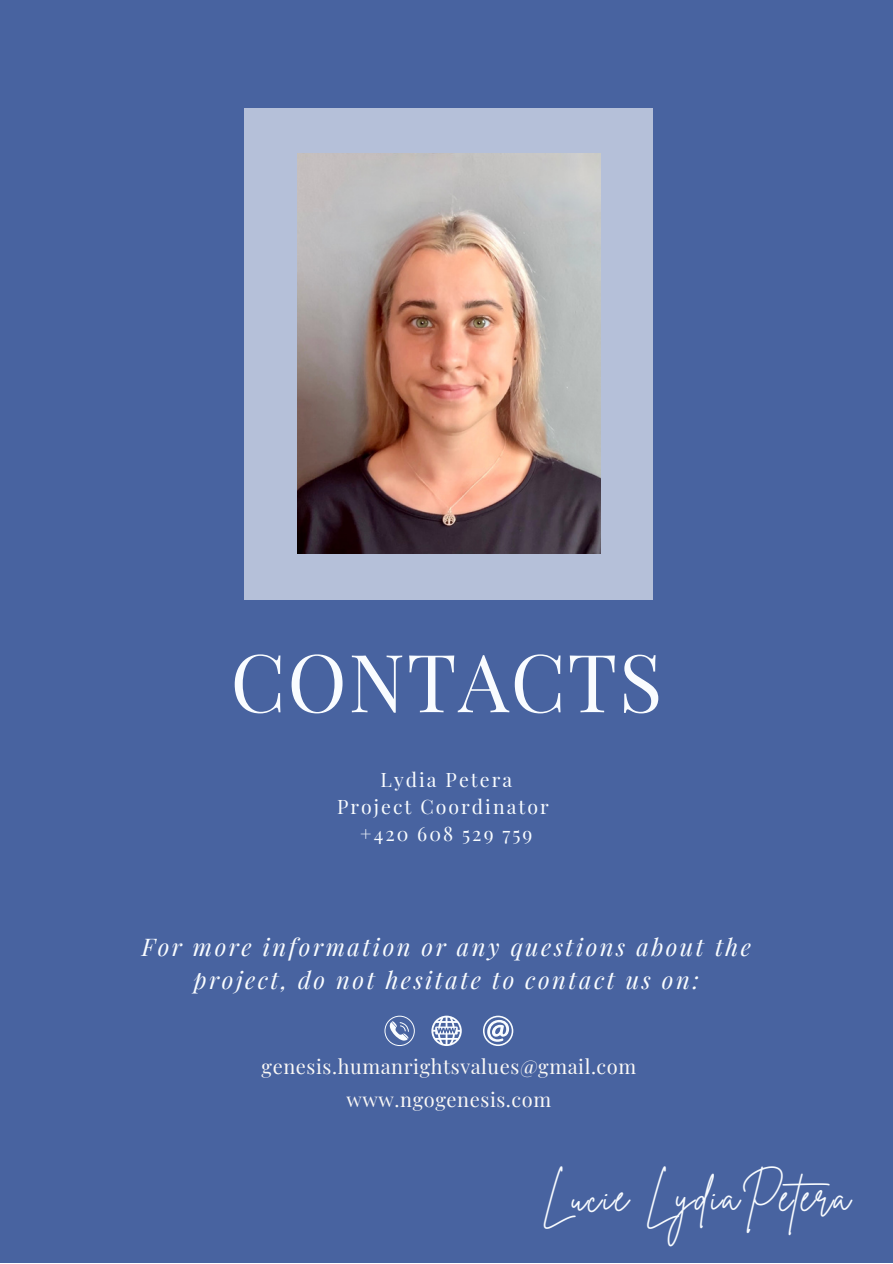
<style>
.page{position:relative;width:893px;height:1264px;background:#fff}
.page>*{position:absolute;margin:0;border:0;box-sizing:border-box;transform-origin:0 0}
.t1{font:80.25px "Playfair Display";letter-spacing:.02em;color:#f9fcff}
.t2{font:42px "Brittany Signature";letter-spacing:.045em;color:#f9fcff}
.t3{font:italic 23.85px/32.5px "Playfair Display";letter-spacing:.105em;color:#f9fcff;text-align:center}
.t4{font:19.95px "Playfair Display";letter-spacing:.03em;color:#faf8f6}
.t5{font:19.5px "Playfair Display";letter-spacing:.105em;color:#f9fcff}
</style>
<div class="page">
<div style="left:0;top:0;width:892px;height:1262px;background:#4863a0"></div>
<div style="left:245px;top:108px;width:408px;height:491px;background:#b5c0d9"></div>
<img style="left:297px;top:154px;width:303px;height:400px">
<svg style="left:384px;top:1015px;width:31px;height:31px"></svg>
<svg style="left:431px;top:1015px;width:30px;height:31px"></svg>
<svg style="left:483px;top:1015px;width:30px;height:31px"></svg>
<p class="t1" style="left:230px;top:625px;width:433px">CONTACTS</p>
<p class="t5" style="left:380px;top:766px;width:133px">Lydia Petera</p>
<p class="t5" style="left:337px;top:793px;width:213px">Project Coordinator</p>
<p class="t5" style="left:360px;top:820px;width:174px">+420 608 529 759</p>
<p class="t3" style="left:142px;top:930px;width:610px">For more information or any questions about the project, do not hesitate to contact us on:</p>
<p class="t4" style="left:261px;top:1051px;width:376px">genesis.humanrightsvalues@gmail.com</p>
<p class="t4" style="left:346px;top:1085px;width:206px">www.ngogenesis.com</p>
<p class="t2" style="left:541px;top:1168px;width:310px">Lucie LydiaPetera</p>
</div>
